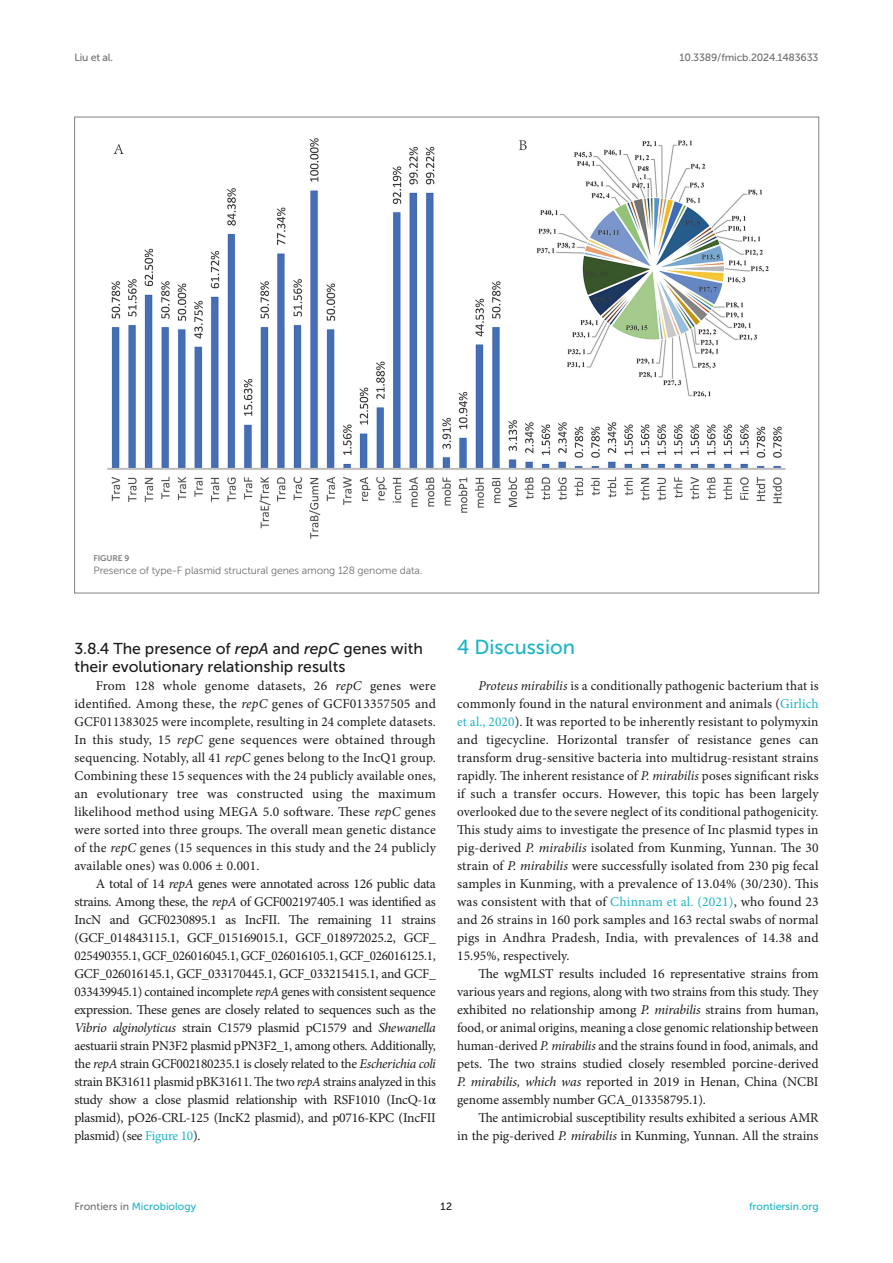
<style>
.page{position:relative;width:893px;height:1263px;background:#fff}
.page>*{position:absolute;margin:0;border:0;box-sizing:border-box;transform-origin:0 0}
.HEAD_1{font:20.25px "Museo Sans 500";color:#1db5c3}
.HEAD_3{font:15.75px/18px "Museo Sans 500";color:#1b1c1b}
.TEXT{font:13.5px/18px "Minion Pro";letter-spacing:-.005em;color:#1b1c1b;text-align:justify}
.FIG_LEG{font:10.5px "Museo Sans 300";letter-spacing:-.01em;color:#706f70}
.t1{font:10.5px "Museo Sans 500";color:#1db5c3}
.t2{font:10.5px "Museo Sans 500";letter-spacing:-.015em;color:#706f70}
.t3{font:10.5px "Museo Sans 500";color:#1b1c1b}
.FIG_HD{font:8.25px "Museo Sans 700";letter-spacing:-.01em;color:#7e7f7f}
.s1{font-style:italic}
.s2{font-family:"STIX General"}
.s3{color:#1db5c3}
.s4{color:#706f70}
</style>
<div class="page">
<img style="left:107px;top:138px;width:679px;height:401px">
<p class="t2" style="left:74px;top:51px;width:40px">Liu et al.</p>
<p class="t2" style="left:679px;top:51px;width:141px">10.3389/fmicb.2024.1483633</p>
<p class="FIG_HD" style="left:94px;top:553px;width:37px">FIGURE 9</p>
<p class="FIG_LEG" style="left:94px;top:565px;width:330px">Presence of type-F plasmid structural genes among 128 genome data.</p>
<p class="HEAD_3" style="left:74px;top:640px;width:350px">3.8.4 The presence of <span class="s1">repA</span> and <span class="s1">repC</span> genes with their evolutionary relationship results</p>
<p class="TEXT" style="left:74px;top:677px;width:363px;text-indent:21px">From 128 whole genome datasets, 26 <span class="s1">repC</span> genes were identified. Among these, the <span class="s1">repC</span> genes of GCF013357505 and GCF011383025 were incomplete, resulting in 24 complete datasets.<br>In this study, 15 <span class="s1">repC</span> gene sequences were obtained through sequencing. Notably, all 41 <span class="s1">repC</span> genes belong to the IncQ1 group.<br>Combining these 15 sequences with the 24 publicly available ones, an evolutionary tree was constructed using the maximum likelihood method using MEGA 5.0 software. These <span class="s1">repC</span> genes were sorted into three groups. The overall mean genetic distance of the <span class="s1">repC</span> genes (15 sequences in this study and the 24 publicly available ones) was 0.006 ± 0.001.</p>
<p class="TEXT" style="left:74px;top:875px;width:363px;text-indent:21px">A total of 14 <span class="s1">repA</span> genes were annotated across 126 public data strains. Among these, the <span class="s1">repA</span> of GCF002197405.1 was identified as IncN and GCF0230895.1 as IncFII. The remaining 11 strains (GCF_014843115.1, GCF_015169015.1, GCF_018972025.2, GCF_ 025490355.1, GCF_026016045.1, GCF_026016105.1, GCF_026016125.1, GCF_026016145.1, GCF_033170445.1, GCF_033215415.1, and GCF_ 033439945.1) contained incomplete <span class="s1">repA</span> genes with consistent sequence expression. These genes are closely related to sequences such as the <span class="s1">Vibrio alginolyticus</span> strain C1579 plasmid pC1579 and <span class="s1">Shewanella </span>aestuarii strain PN3F2 plasmid pPN3F2_1, among others. Additionally, the <span class="s1">repA</span> strain GCF002180235.1 is closely related to the <span class="s1">Escherichia coli </span>strain BK31611 plasmid pBK31611. The two <span class="s1">repA</span> strains analyzed in this study show a close plasmid relationship with RSF1010 (IncQ-1<span class="s2">α </span>plasmid), pO26-CRL-125 (IncK2 plasmid), and p0716-KPC (IncFII plasmid) (see <span class="s3">Figure 10</span>).</p>
<p class="HEAD_1" style="left:457px;top:636px;width:119px">4 Discussion</p>
<p class="TEXT" style="left:457px;top:677px;width:363px;text-indent:21px"><span class="s1">Proteus mirabilis</span> is a conditionally pathogenic bacterium that is commonly found in the natural environment and animals (<span class="s3">Girlich et al., 2020</span>). It was reported to be inherently resistant to polymyxin and tigecycline. Horizontal transfer of resistance genes can transform drug-sensitive bacteria into multidrug-resistant strains rapidly. The inherent resistance of <span class="s1">P. mirabilis</span> poses significant risks if such a transfer occurs. However, this topic has been largely overlooked due to the severe neglect of its conditional pathogenicity.<br>This study aims to investigate the presence of Inc plasmid types in pig-derived <span class="s1">P. mirabilis</span> isolated from Kunming, Yunnan. The 30 strain of <span class="s1">P. mirabilis</span> were successfully isolated from 230 pig fecal samples in Kunming, with a prevalence of 13.04% (30/230). This was consistent with that of <span class="s3">Chinnam et al. (2021)</span>, who found 23 and 26 strains in 160 pork samples and 163 rectal swabs of normal pigs in Andhra Pradesh, India, with prevalences of 14.38 and 15.95%, respectively.</p>
<p class="TEXT" style="left:457px;top:965px;width:363px;text-indent:21px">The wgMLST results included 16 representative strains from various years and regions, along with two strains from this study. They exhibited no relationship among <span class="s1">P. mirabilis</span> strains from human, food, or animal origins, meaning a close genomic relationship between human-derived <span class="s1">P. mirabilis</span> and the strains found in food, animals, and pets. The two strains studied closely resembled porcine-derived <span class="s1">P. mirabilis, which was</span> reported in 2019 in Henan, China (NCBI genome assembly number GCA_013358795.1).</p>
<p class="TEXT" style="left:457px;top:1109px;width:363px;text-align:right">The antimicrobial susceptibility results exhibited a serious AMR<br>in the pig-derived <span class="s1">P. mirabilis</span> in Kunming, Yunnan. All the strains</p>
<p class="t1" style="left:74px;top:1200px;width:123px"><span class="s4">Frontiers in</span> Microbiology</p>
<p class="t3" style="left:441px;top:1200px;width:13px">12</p>
<p class="t1" style="left:749px;top:1200px;width:71px">frontiersin.org</p>
</div>
